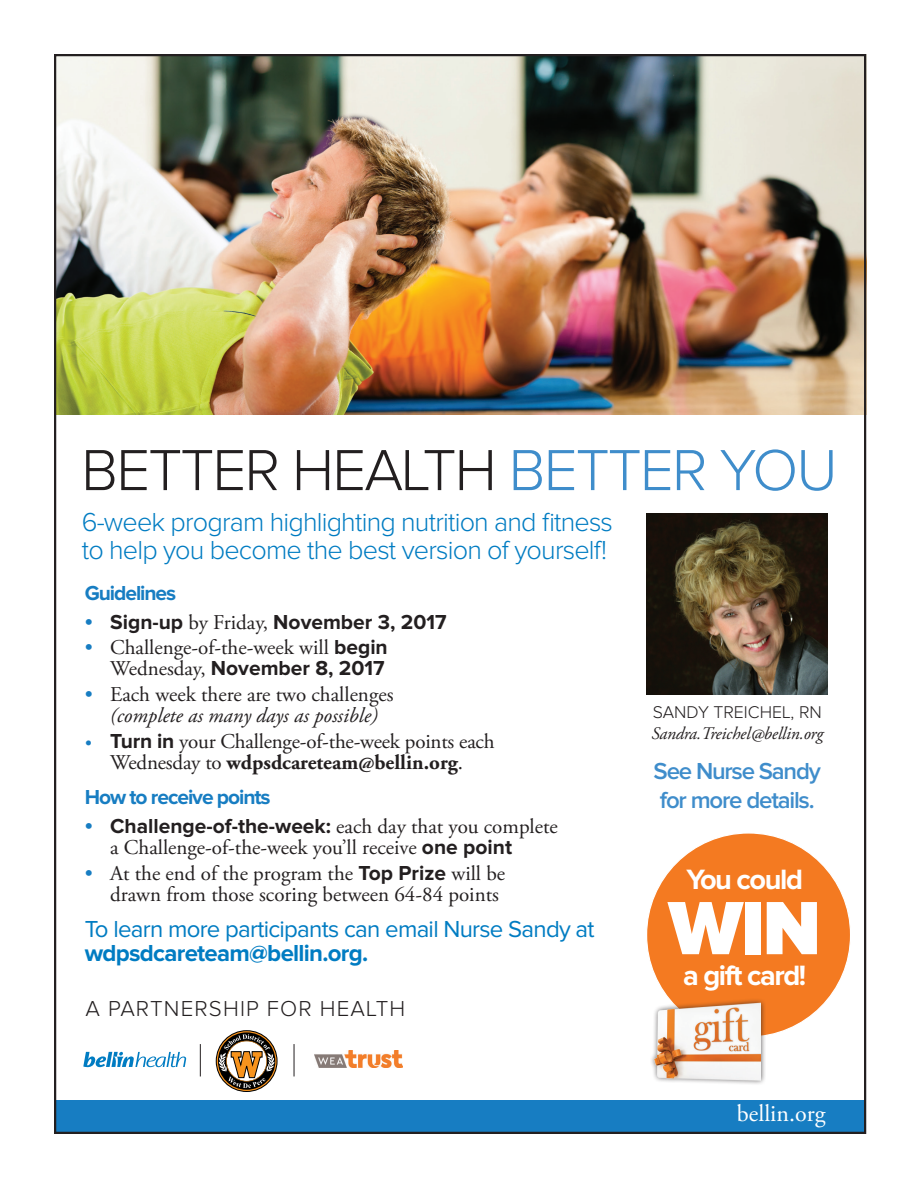
<style>
.page{position:relative;width:918px;height:1188px;background:#fff}
.page>*{position:absolute;margin:0;border:0;box-sizing:border-box;transform-origin:0 0}
.t1{font:900 78.15px "Proxima Nova";color:#fff}
.t2{font:300 60px "Proxima Nova";letter-spacing:-.03em;color:#231f20}
.t3{font:700 28.95px "Proxima Nova";letter-spacing:-.05em;color:#fff}
.t4{font:300 27px/28.5px "Proxima Nova";letter-spacing:-.03em;color:#007cc2}
.t5{font:24px "Proxima Nova";letter-spacing:-.03em;color:#007cc2}
.t6{font:600 24px/28.8px "Proxima Nova";letter-spacing:-.05em;color:#3f8dcb}
.t7{font:700 24px "Proxima Nova";letter-spacing:-.03em;color:#007cc2}
.t8{font:24px "Adobe Garamond Pro";color:#fff}
.t9{font:300 22.35px "Proxima Nova";letter-spacing:.05em;color:#231f20}
.t10{font:21px/21px "Adobe Garamond Pro";color:#231f20;text-align:center}
.t11{font:700 21px "Proxima Nova";color:#231f20}
.t12{font:italic 21px/21px "Adobe Garamond Pro";color:#231f20;text-align:center}
.t13{font:700 21px "Proxima Nova";letter-spacing:-.05em;color:#177dc2}
.t14{font:italic 17.7px "Adobe Garamond Pro";letter-spacing:-.01em;color:#231f20}
.t15{font:300 17.7px "Proxima Nova";color:#231f20}
.s1{color:#3f8dcb}
.s2{font-family:"Adobe Garamond Pro";font-weight:400;color:#177dc2}
.s3{font-family:"Adobe Garamond Pro";font-weight:400}
.s4{color:#177dc2}
.s5{font-family:"Proxima Nova";font-weight:700}
.s6{font-style:normal;color:#177dc2}
.s7{font-style:normal}
.s8{font-family:"Proxima Nova";font-weight:700;color:#177dc2}
.s9{font-weight:700}
</style>
<div class="page">
<img style="left:57px;top:57px;width:806px;height:358px">
<div style="left:54px;top:1100px;width:810px;height:34px;background:#177dc2"></div>
<img style="left:647px;top:513px;width:181px;height:181px">
<div style="left:647px;top:833px;width:204px;height:204px;background:#f47a21;border-radius:50%"></div>
<div style="left:649px;top:999px;width:117px;height:87px;background:#231f20;opacity:.75"></div>
<img style="left:649px;top:991px;width:111px;height:95px">
<svg style="left:217px;top:1031px;width:60px;height:60px"></svg>
<hr style="left:200px;top:1044px;width:1px;height:32px;background:#231f20">
<hr style="left:294px;top:1044px;width:1px;height:32px;background:#231f20">
<img style="left:314px;top:1050px;width:89px;height:17px">
<svg style="left:83px;top:1052px;width:103px;height:15px"></svg>
<h2 class="t2" style="left:81px;top:443px;width:758px">BETTER HEALTH <span class="s1">BETTER YOU</span></h2>
<p class="t4" style="left:82px;top:509px;width:533px">6-week program highlighting nutrition and fitness to help you become the best version of yourself!</p>
<p class="t13" style="left:85px;top:583px;width:93px">Guidelines</p>
<p class="t11" style="left:85px;top:612px;width:363px"><span class="s2">•</span> Sign-up <span class="s3">by Friday,</span> November 3, 2017</p>
<p class="t10" style="left:85px;top:638px;width:305px"><span class="s4">•</span> Challenge-of-the-week will <span class="s5">begin</span></p>
<p class="t11" style="left:110px;top:659px;width:276px"><span class="s3">Wednesday,</span> November 8, 2017</p>
<p class="t12" style="left:85px;top:684px;width:310px"><span class="s6">•</span> <span class="s7">Each week there are two challenges </span>(complete as many days as possible)</p>
<p class="t10" style="left:85px;top:731px;width:411px"><span class="s8">•</span> <span class="s5">Turn in</span> your Challenge-of-the-week points each<br>Wednesday to <span class="s9">wdpsdcareteam@bellin.org</span>.</p>
<p class="t13" style="left:85px;top:788px;width:187px">How to receive points</p>
<p class="t11" style="left:85px;top:817px;width:475px"><span class="s2">•</span> Challenge-of-the-week: <span class="s3">each day that you complete</span></p>
<p class="t10" style="left:110px;top:838px;width:403px">a Challenge-of-the-week you’ll receive <span class="s5">one point</span></p>
<p class="t10" style="left:85px;top:863px;width:422px;text-align:right"><span class="s4">•</span> At the end of the program the <span class="s5">Top Prize</span> will be drawn from those scoring between 64-84 points</p>
<p class="t5" style="left:85px;top:919px;width:511px">To learn more participants can email Nurse Sandy at</p>
<p class="t7" style="left:85px;top:943px;width:285px">wdpsdcareteam@bellin.org.</p>
<p class="t9" style="left:86px;top:998px;width:321px">A PARTNERSHIP FOR HEALTH</p>
<p class="t15" style="left:653px;top:704px;width:171px">SANDY TREICHEL, RN</p>
<p class="t14" style="left:651px;top:723px;width:173px">Sandra.Treichel@bellin.org</p>
<p class="t6" style="left:654px;top:758px;width:169px">See Nurse Sandy for more details.</p>
<h3 class="t3" style="left:686px;top:866px;width:118px">You could</h3>
<h1 class="t1" style="left:668px;top:892px;width:154px">WIN</h1>
<h3 class="t3" style="left:683px;top:962px;width:125px">a gift card!</h3>
<p class="t8" style="left:737px;top:1099px;width:90px">bellin.org</p>
</div>
